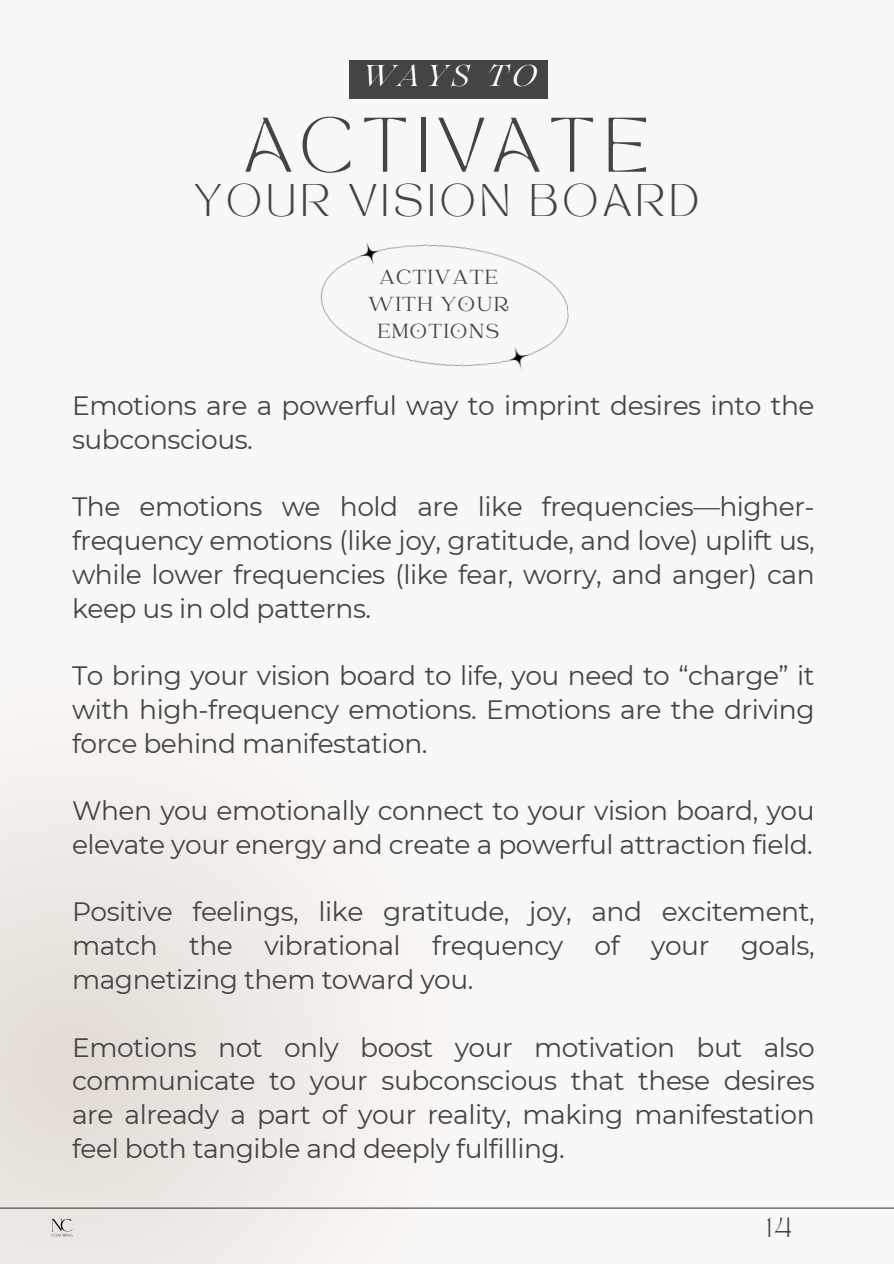
<style>
.page{position:relative;width:894px;height:1264px;background:#fff}
.page>*{position:absolute;margin:0;border:0;box-sizing:border-box;transform-origin:0 0}
.t1{font:54px "TAN MONCHERI Regular";letter-spacing:.15em;color:#444}
.t2{font:31.95px "TAN MONCHERI Regular";letter-spacing:.15em;color:#444}
.t3{font:italic 30px "Lovelace";letter-spacing:.15em;color:#fff}
.t4{font:26.55px/33.8px "Montserrat";letter-spacing:-.02em;color:#444;text-align:justify}
.t5{font:22.5px/27px "Catchy Mager";letter-spacing:.05em;color:#444;text-align:center}
.t6{font:19.5px "TAN MONCHERI Regular";color:#444}
</style>
<div class="page">
<div style="left:0;top:0;width:893px;height:1263px;background:#faf8f6"></div>
<svg style="left:0;top:798px;width:490px;height:465px;fill:#f0ece8"></svg>
<hr style="left:1px;top:1207px;width:892px;height:1px;background:#444">
<img style="left:320px;top:243px;width:249px;height:127px">
<div style="left:349px;top:60px;width:199px;height:39px;background:#444"></div>
<img style="left:46px;top:1211px;width:32px;height:31px">
<h2 class="t3" style="left:361px;top:65px;width:176px">WAYS TO</h2>
<h1 class="t1" style="left:244px;top:117px;width:406px">ACTIVATE</h1>
<p class="t2" style="left:195px;top:184px;width:505px">YOUR VISION BOARD</p>
<p class="t5" style="left:367px;top:265px;width:143px">ACTIVATE<br>WITH YOUR<br>EMOTIONS</p>
<h3 class="t4" style="left:72px;top:388px;width:743px">Emotions are a powerful way to imprint desires into the subconscious.</h3>
<h3 class="t4" style="left:72px;top:490px;width:743px">The emotions we hold are like frequencies—higher&shy;frequency emotions (like joy, gratitude, and love) uplift us, while lower frequencies (like fear, worry, and anger) can keep us in old patterns.</h3>
<h3 class="t4" style="left:72px;top:658px;width:743px">To bring your vision board to life, you need to “charge” it with high-frequency emotions. Emotions are the driving force behind manifestation.</h3>
<h3 class="t4" style="left:72px;top:793px;width:743px">When you emotionally connect to your vision board, you elevate your energy and create a powerful attraction field.</h3>
<h3 class="t4" style="left:72px;top:895px;width:743px">Positive feelings, like gratitude, joy, and excitement, match the vibrational frequency of your goals, magnetizing them toward you.</h3>
<h3 class="t4" style="left:72px;top:1030px;width:743px">Emotions not only boost your motivation but also communicate to your subconscious that these desires are already a part of your reality, making manifestation feel both tangible and deeply fulfilling.</h3>
<p class="t6" style="left:766px;top:1216px;width:26px">14</p>
</div>
